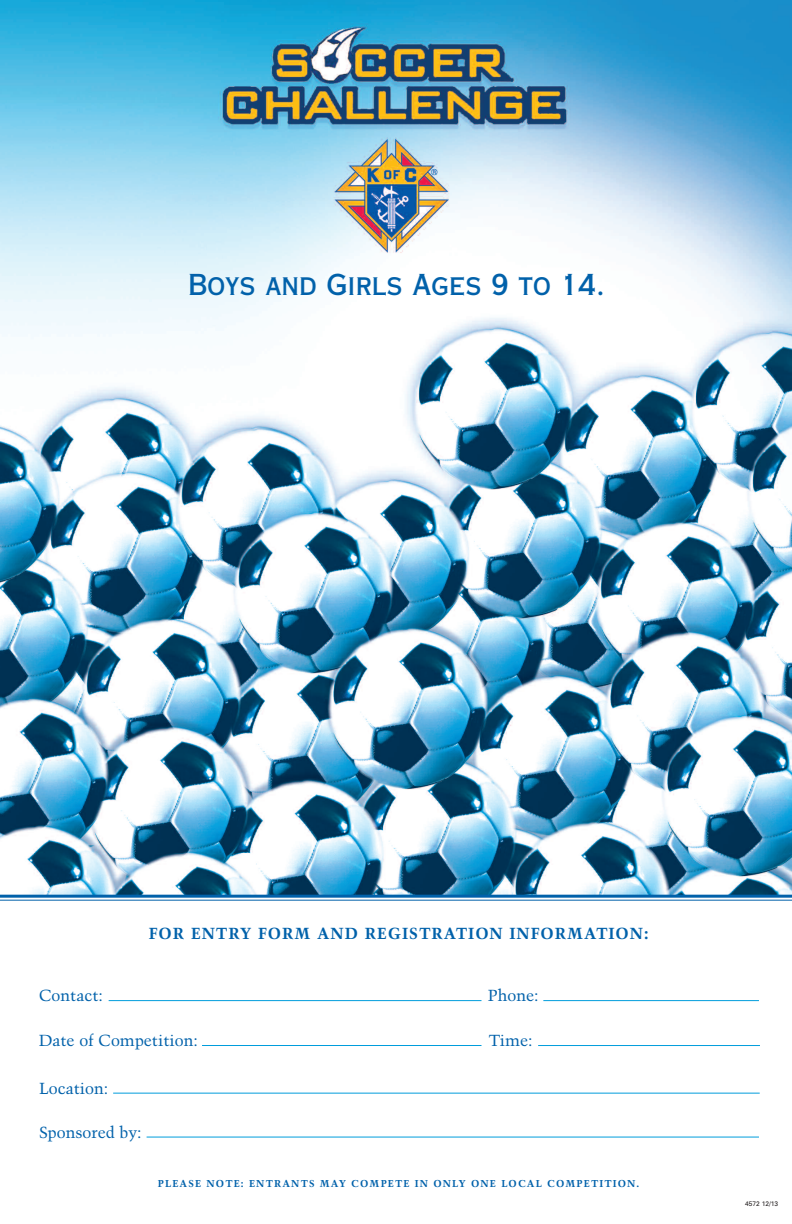
<style>
.page{position:relative;width:792px;height:1224px;background:#fff}
.page>*{position:absolute;margin:0;border:0;box-sizing:border-box;transform-origin:0 0}
.t1{font:29px "Copperplate Thirty AB";color:#0161aa}
.t2{font:16px "Trump Mediaeval";color:#0161aa}
.t3{font:700 16px "Trump Mediaeval";letter-spacing:.055em;color:#0161aa}
.t4{font:700 10px "Trump Mediaeval";letter-spacing:.11em;color:#0161aa}
.t5{font:6.6px "Univers";color:#231f20}
</style>
<div class="page">
<img style="left:0;top:0;width:792px;height:895px">
<hr style="left:543px;top:1000px;width:216px;height:1px;background:#009ddc">
<hr style="left:109px;top:1000px;width:373px;height:1px;background:#009ddc">
<hr style="left:538px;top:1045px;width:222px;height:1px;background:#009ddc">
<hr style="left:202px;top:1045px;width:280px;height:1px;background:#009ddc">
<hr style="left:113px;top:1093px;width:647px;height:1px;background:#009ddc">
<hr style="left:147px;top:1137px;width:612px;height:1px;background:#009ddc">
<hr style="left:0;top:895px;width:792px;height:3px;background:#0161aa">
<hr style="left:0;top:900px;width:792px;height:1px;background:#0161aa">
<h1 class="t1" style="left:188px;top:274px;width:418px">Boys and Girls Ages 9 to 14.</h1>
<p class="t3" style="left:149px;top:925px;width:501px">FOR ENTRY FORM AND REGISTRATION INFORMATION:</p>
<p class="t2" style="left:39px;top:986px;width:66px">Contact:</p>
<p class="t2" style="left:488px;top:986px;width:52px">Phone:</p>
<p class="t2" style="left:39px;top:1031px;width:161px">Date of Competition:</p>
<p class="t2" style="left:489px;top:1031px;width:45px">Time:</p>
<p class="t2" style="left:39px;top:1079px;width:71px">Location:</p>
<p class="t2" style="left:39px;top:1123px;width:104px">Sponsored by:</p>
<p class="t4" style="left:158px;top:1177px;width:483px">PLEASE NOTE: ENTRANTS MAY COMPETE IN ONLY ONE LOCAL COMPETITION.</p>
<p class="t5" style="left:745px;top:1202px;width:34px">4572 12/13</p>
</div>
